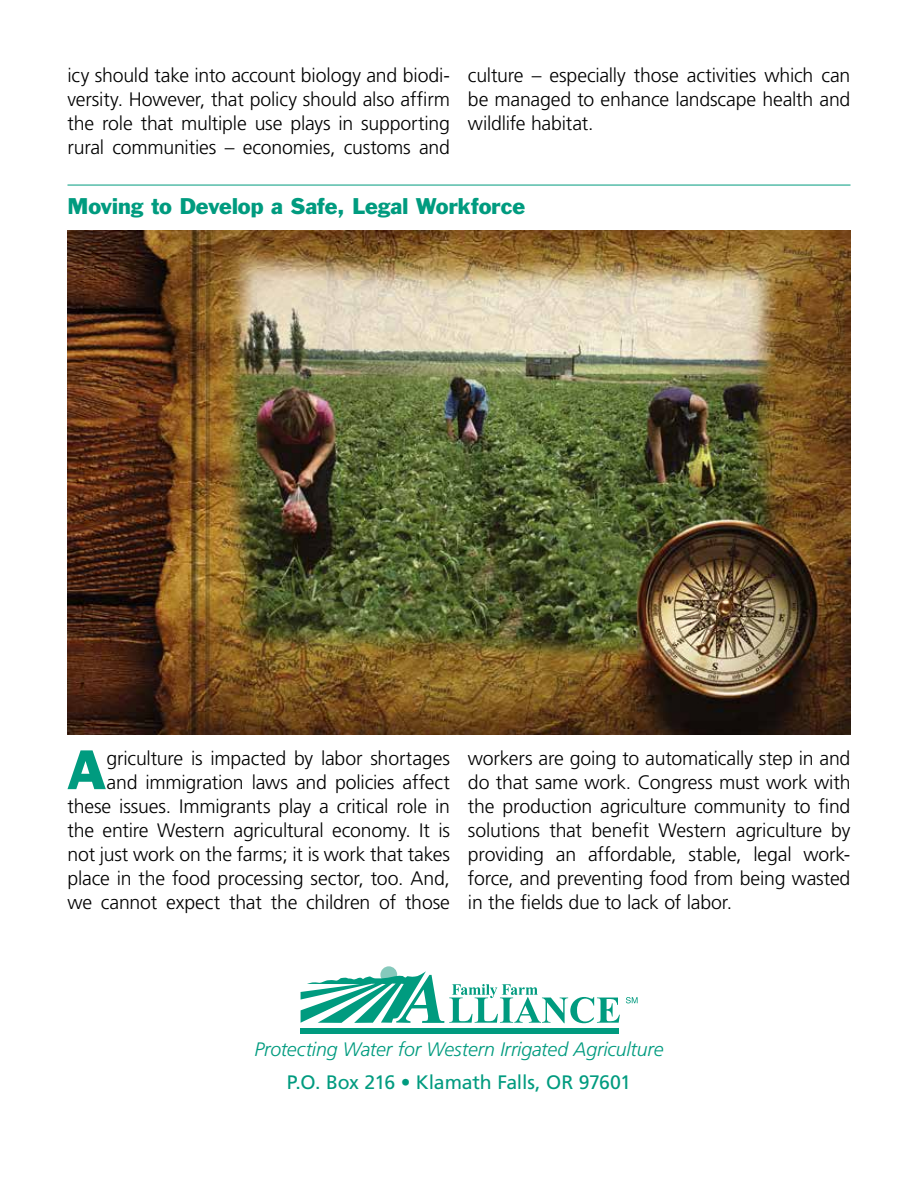
<style>
.page{position:relative;width:918px;height:1188px;background:#fff}
.page>*{position:absolute;margin:0;border:0;box-sizing:border-box;transform-origin:0 0}
.t1{font:51.3px "Franklin Gothic Std";color:#009b7f}
.t2{font:21px "Franklin Gothic";letter-spacing:-.005em;color:#009b7f}
.t3{font:300 19.5px/24px "Frutiger";letter-spacing:-.01em;color:#000;text-align:justify}
.t4{font:italic 300 19.5px "Frutiger";letter-spacing:-.01em;color:#009b7f}
.t5{font:19.5px "Frutiger CE";letter-spacing:-.015em;color:#009b7f}
</style>
<div class="page">
<svg style="left:380px;top:966px;width:17px;height:17px"></svg>
<svg style="left:626px;top:997px;width:12px;height:6px"></svg>
<svg style="left:301px;top:971px;width:319px;height:52px"></svg>
<div style="left:300px;top:1028px;width:319px;height:6px;background:#009b7f"></div>
<img style="left:68px;top:230px;width:782px;height:504px">
<hr style="left:68px;top:185px;width:782px;height:1px;background:#009b7f">
<p class="t3" style="left:68px;top:64px;width:384px">icy should take into account biology and biodi&shy;versity. However, that policy should also affirm the role that multiple use plays in supporting rural communities – economies, customs and</p>
<p class="t3" style="left:468px;top:64px;width:384px">culture – especially those activities which can be managed to enhance landscape health and wildlife habitat.</p>
<p class="t2" style="left:68px;top:193px;width:459px">Moving to Develop a Safe, Legal Workforce</p>
<h1 class="t1" style="left:67px;top:737px;width:41px">A</h1>
<p class="t3" style="left:68px;top:747px;width:384px;text-align:right">griculture is impacted by labor shortages<br>and immigration laws and policies affect these issues. Immigrants play a critical role in the entire Western agricultural economy. It is not just work on the farms; it is work that takes place in the food processing sector, too. And, we cannot expect that the children of those</p>
<p class="t3" style="left:468px;top:747px;width:384px">workers are going to automatically step in and do that same work. Congress must work with the production agriculture community to find solutions that benefit Western agriculture by providing an affordable, stable, legal work&shy;force, and preventing food from being wasted in the fields due to lack of labor.</p>
<p class="t4" style="left:254px;top:1038px;width:411px">Protecting Water for Western Irrigated Agriculture</p>
<p class="t5" style="left:287px;top:1071px;width:346px">P.O. Box 216 • Klamath Falls, OR 97601</p>
</div>
